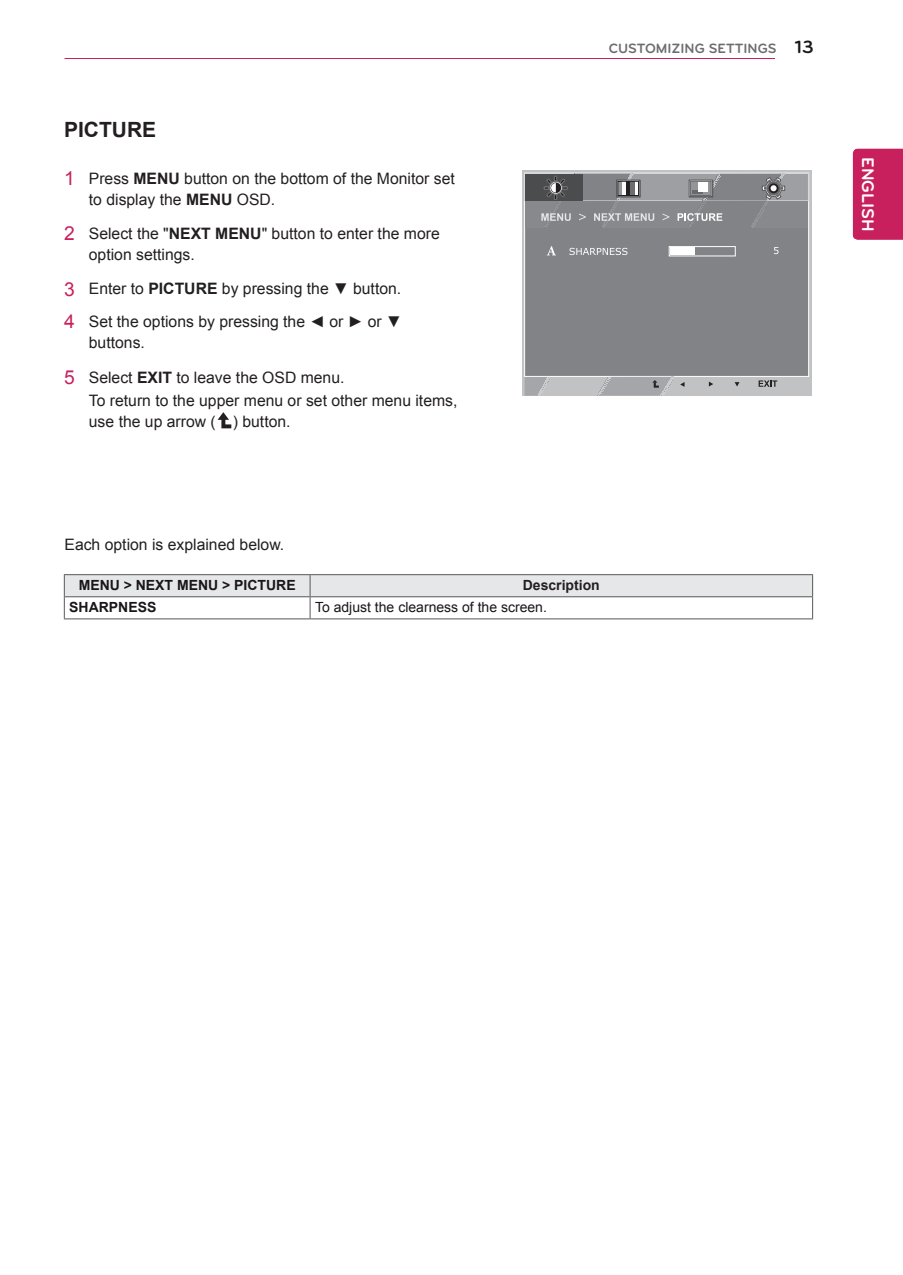
<style>
.page{position:relative;width:903px;height:1275px;background:#fff}
.page>*{position:absolute;margin:0;border:0;box-sizing:border-box;transform-origin:0 0}
.t1{font:700 21px "Arial";color:#231f20}
.t2{font:700 21px "Bryant LG";color:#fff}
.t3{font:700 18.38px "Bryant LG";color:#1a161a}
.t4{font:700 17.5px "Bryant LG";color:#fff}
.t5{font:15.75px/21px "Arial";color:#231f20}
.t6{font:14px "Arial";color:#1a161a}
.t7{font:700 14px "Arial";color:#1a161a}
.t8{font:700 14px "Bryant LG";color:#6c6d70}
.t9{font:700 14px "Arial";color:#231f20}
.s1{font-size:19.25px;color:#c8205d}
.s2{font-weight:700}
</style>
<div class="page">
<hr style="left:64px;top:58px;width:711px;height:1px;background:#c8205d">
<div style="left:853px;top:149px;width:50px;height:91px;background:#c8205d"></div>
<svg style="left:218px;top:412px;width:13px;height:16px"></svg>
<hr style="left:64px;top:574px;width:246px;height:1px;background:#57585a">
<hr style="left:310px;top:618px;width:503px;height:1px;background:#57585a">
<hr style="left:310px;top:574px;width:503px;height:1px;background:#57585a">
<hr style="left:64px;top:618px;width:246px;height:1px;background:#57585a">
<svg style="left:64px;top:575px;width:749px;height:43px"></svg>
<div style="left:522px;top:170px;width:289px;height:226px;background:#c1c2c4"></div>
<div style="left:524px;top:173px;width:285px;height:204px;background:#818386;border:1px solid #fff"></div>
<div style="left:525px;top:173px;width:283px;height:28px;background:#9d9fa2;border:1px solid #d8d9db"></div>
<svg style="left:525px;top:377px;width:25px;height:19px"></svg>
<div style="left:525px;top:202px;width:283px;height:26px;background:#87898c"></div>
<svg style="left:662px;top:213px;width:7px;height:7px"></svg>
<svg style="left:597px;top:377px;width:76px;height:19px"></svg>
<svg style="left:680px;top:382px;width:4px;height:5px"></svg>
<svg style="left:709px;top:382px;width:4px;height:4px"></svg>
<svg style="left:735px;top:382px;width:4px;height:4px"></svg>
<svg style="left:758px;top:380px;width:19px;height:7px"></svg>
<div style="left:669px;top:246px;width:66px;height:10px;border:1px solid #fff"></div>
<div style="left:670px;top:248px;width:25px;height:7px;background:#fff"></div>
<svg style="left:774px;top:247px;width:4px;height:7px"></svg>
<svg style="left:569px;top:248px;width:58px;height:7px"></svg>
<svg style="left:547px;top:246px;width:9px;height:9px"></svg>
<div style="left:525px;top:174px;width:58px;height:26px;background:#4b4c4d"></div>
<svg style="left:541px;top:174px;width:113px;height:47px"></svg>
<svg style="left:677px;top:174px;width:108px;height:47px"></svg>
<div style="left:689px;top:180px;width:24px;height:17px;border:1px solid #59595c"></div>
<svg style="left:689px;top:180px;width:23px;height:17px"></svg>
<div style="left:690px;top:181px;width:21px;height:15px;background:#939598;border:1px solid #69696c"></div>
<hr style="left:692px;top:190px;width:11px;height:4px;background:#69696c">
<div style="left:698px;top:182px;width:9px;height:10px;background:#fff"></div>
<h1 class="t1" style="left:64px;top:116px;width:94px">PICTURE</h1>
<p class="t5" style="left:89px;top:168px;width:367px;text-indent:-25px"><span class="s1">1</span> Press <span class="s2">MENU</span> button on the bottom of the Monitor set to display the <span class="s2">MENU</span> OSD.</p>
<p class="t5" style="left:89px;top:223px;width:352px;text-indent:-25px"><span class="s1">2</span> Select the "<span class="s2">NEXT MENU</span>" button to enter the more option settings.</p>
<p class="t5" style="left:64px;top:273px;width:339px;line-height:32.7px"><span class="s1">3</span> Enter to <span class="s2">PICTURE</span> by pressing the ▼ button.<br><span class="s1">4</span> Set the options by pressing the ◄ or ► or ▼</p>
<p class="t5" style="left:64px;top:326px;width:282px;line-height:34.5px;text-indent:25px">buttons.<br><span class="s1">5</span> Select <span class="s2">EXIT</span> to leave the OSD menu.</p>
<p class="t5" style="left:89px;top:390px;width:370px">To return to the upper menu or set other menu items, use the up arrow ( ) button.</p>
<p class="t8" style="left:609px;top:40px;width:169px">CUSTOMIZING SETTINGS</p>
<p class="t3" style="left:795px;top:36px;width:20px">13</p>
<p class="t5" style="left:64px;top:534px;width:221px">Each option is explained below.</p>
<p class="t7" style="left:79px;top:576px;width:219px">MENU &gt; NEXT MENU &gt; PICTURE</p>
<p class="t9" style="left:523px;top:576px;width:79px">Description</p>
<p class="t7" style="left:69px;top:598px;width:89px">SHARPNESS</p>
<p class="t6" style="left:315px;top:598px;width:233px">To adjust the clearness of the screen.</p>
<p class="t4" style="left:879px;top:157px;width:76px;rotate:90deg">ENGLISH</p>
<h1 class="t2" style="left:883px;top:173px;width:44px;rotate:90deg">ENG</h1>
</div>
